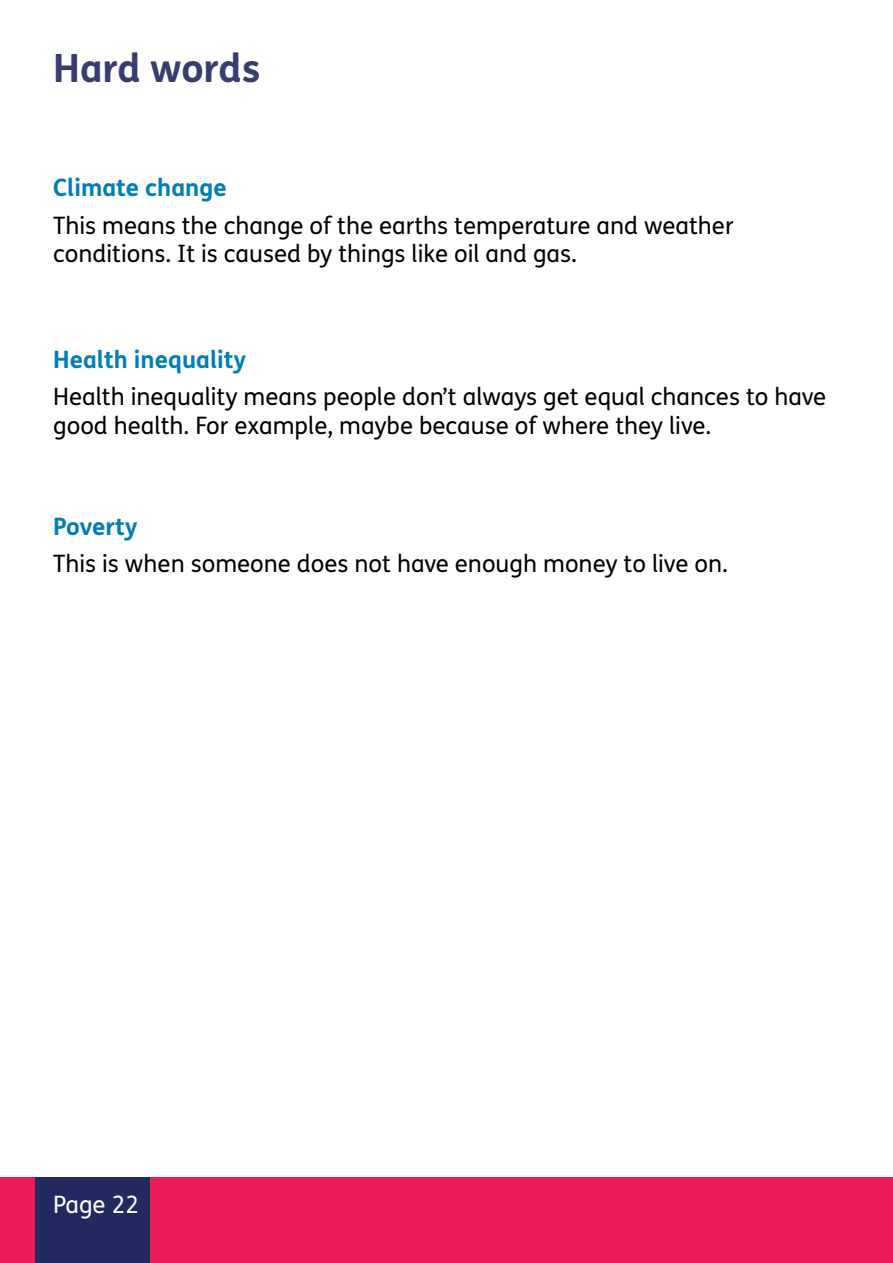
<style>
.page{position:relative;width:893px;height:1263px;background:#fff}
.page>*{position:absolute;margin:0;border:0;box-sizing:border-box;transform-origin:0 0}
.t1{font:700 39px "FS Me Pro";color:#373e6f}
.Words_list_bodytext{font:24px/28.8px "FS Me Pro";color:#000}
.Bodytext{font:24px/28.8px "FS Me Pro";color:#000}
.Words_list{font:700 24px "FS Me Pro";color:#007eb7}
.t2{font:24px "FS Me Pro";color:#fff}
</style>
<div class="page">
<div style="left:0;top:1177px;width:893px;height:86px;background:#ed1a59"></div>
<div style="left:35px;top:1177px;width:115px;height:86px;background:#21295f"></div>
<h2 class="t1" style="left:53px;top:38px;width:209px">Hard words</h2>
<h3 class="Words_list" style="left:53px;top:169px;width:175px">Climate change</h3>
<p class="Bodytext" style="left:53px;top:210px;width:682px">This means the change of the earths temperature and weather conditions. It is caused by things like oil and gas.</p>
<h3 class="Words_list" style="left:53px;top:341px;width:194px">Health inequality</h3>
<p class="Words_list_bodytext" style="left:53px;top:382px;width:775px">Health inequality means people don’t always get equal chances to have good health. For example, maybe because of where they live.</p>
<h3 class="Words_list" style="left:53px;top:508px;width:86px">Poverty</h3>
<p class="Words_list_bodytext" style="left:53px;top:549px;width:676px">This is when someone does not have enough money to live on.</p>
<p class="t2" style="left:53px;top:1188px;width:87px">Page 22</p>
</div>
